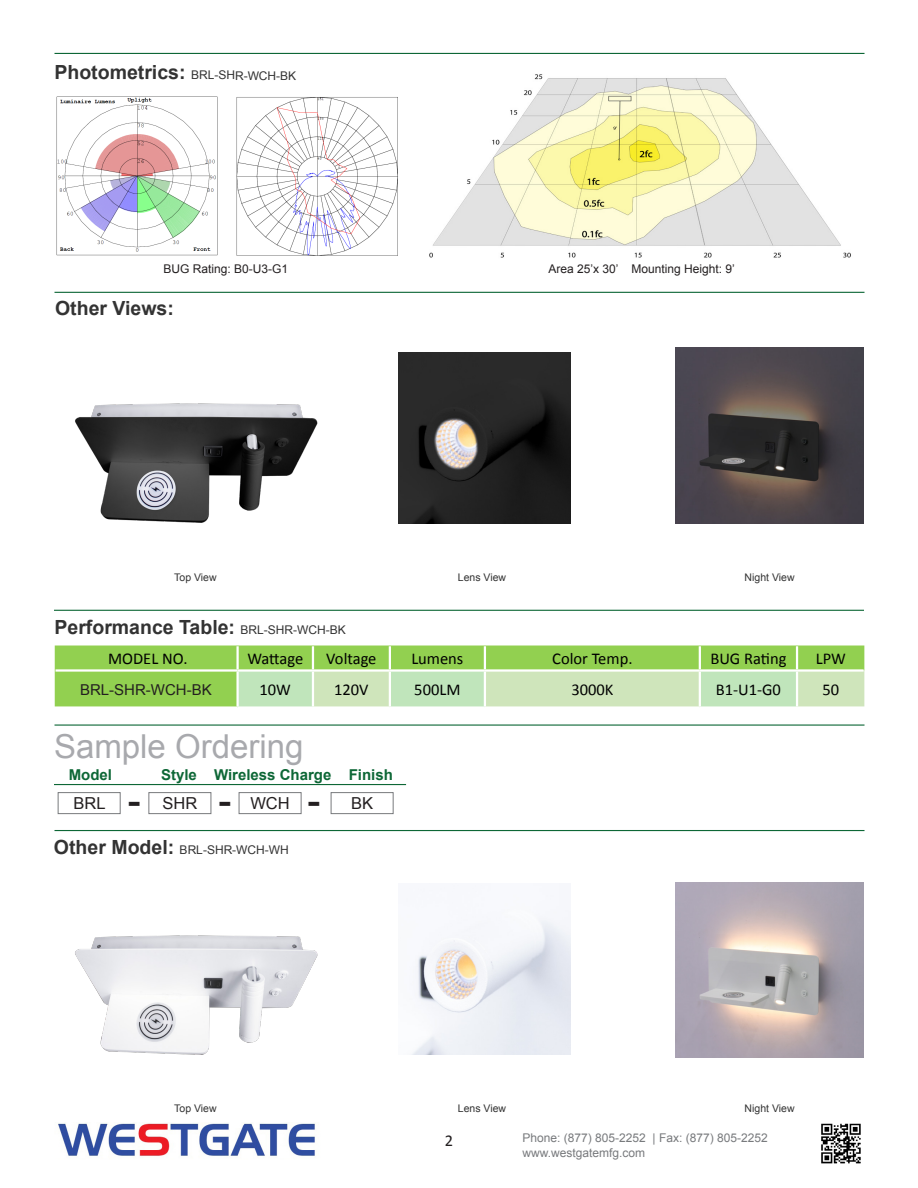
<style>
.page{position:relative;width:918px;height:1188px;background:#fff}
.page>*{position:absolute;margin:0;border:0;box-sizing:border-box;transform-origin:0 0}
.t1{font:33px "Arial";color:#a8a9ad}
.t2{font:700 28.5px "Verdana";color:#231f20}
.t3{font:700 19.5px "Arial";color:#333}
.t4{font:16.5px "Calibri";color:#000}
.t5{font:16.5px "Arial";color:#231f20}
.t6{font:16.5px "Calibri";color:#231f20}
.t7{font:700 15px "Arial";color:#0d6736}
.t8{font:15px "Arial";color:#231f20}
.t9{font:12px "Arial";color:#787a7d}
.t10{font:12px "Arial";letter-spacing:-.005em;color:#333}
.t11{font:12px "Arial";color:#231f20}
.t12{font:10.5px "Arial";color:#333}
.s1{font-weight:700;font-size:19.5px}
.s2{font-weight:400;font-size:12px}
</style>
<div class="page">
<hr style="left:54px;top:610px;width:810px;height:1px;background:#0d6736">
<hr style="left:55px;top:53px;width:810px;height:1px;background:#0d6736">
<hr style="left:55px;top:292px;width:810px;height:1px;background:#0d6736">
<hr style="left:55px;top:724px;width:810px;height:2px;background:#0d6736">
<hr style="left:55px;top:830px;width:810px;height:1px;background:#0d6736">
<div style="left:58px;top:792px;width:63px;height:22px;border:1px solid #787a7d"></div>
<div style="left:148px;top:792px;width:63px;height:22px;border:1px solid #787a7d"></div>
<div style="left:239px;top:792px;width:63px;height:22px;border:1px solid #787a7d"></div>
<div style="left:331px;top:792px;width:63px;height:22px;border:1px solid #787a7d"></div>
<hr style="left:54px;top:784px;width:352px;height:1px;background:#0d6736">
<img style="left:58px;top:1123px;width:257px;height:34px">
<img style="left:821px;top:1123px;width:40px;height:41px">
<div style="left:55px;top:646px;width:809px;height:60px;background:#92d050"></div>
<svg style="left:239px;top:672px;width:625px;height:34px;background:#c8e5bb"></svg>
<hr style="left:236px;top:646px;width:3px;height:23px;background:#fff">
<hr style="left:312px;top:646px;width:2px;height:23px;background:#fff">
<hr style="left:389px;top:646px;width:2px;height:23px;background:#fff">
<hr style="left:484px;top:646px;width:2px;height:23px;background:#fff">
<hr style="left:699px;top:646px;width:2px;height:23px;background:#fff">
<hr style="left:796px;top:646px;width:2px;height:23px;background:#fff">
<hr style="left:236px;top:672px;width:3px;height:34px;background:#fff">
<hr style="left:312px;top:672px;width:2px;height:34px;background:#fff">
<hr style="left:389px;top:672px;width:2px;height:34px;background:#fff">
<hr style="left:484px;top:672px;width:2px;height:34px;background:#fff">
<hr style="left:699px;top:672px;width:2px;height:34px;background:#fff">
<hr style="left:796px;top:672px;width:2px;height:34px;background:#fff">
<hr style="left:56px;top:669px;width:182px;height:3px;background:#fff">
<hr style="left:238px;top:669px;width:75px;height:3px;background:#fff">
<hr style="left:313px;top:669px;width:77px;height:3px;background:#fff">
<hr style="left:390px;top:669px;width:95px;height:3px;background:#fff">
<hr style="left:485px;top:669px;width:215px;height:3px;background:#fff">
<hr style="left:700px;top:669px;width:97px;height:3px;background:#fff">
<hr style="left:797px;top:669px;width:67px;height:3px;background:#fff">
<img style="left:429px;top:74px;width:422px;height:184px">
<img style="left:236px;top:97px;width:162px;height:159px">
<img style="left:56px;top:96px;width:162px;height:160px">
<img style="left:411px;top:918px;width:160px;height:137px">
<img style="left:676px;top:882px;width:188px;height:175px">
<img style="left:75px;top:935px;width:243px;height:120px">
<img style="left:398px;top:352px;width:173px;height:171px">
<img style="left:676px;top:348px;width:188px;height:175px">
<img style="left:75px;top:403px;width:243px;height:120px">
<p class="t10" style="left:54px;top:67px;width:243px"><span class="s1">Photometrics:</span> BRL-SHR-WCH-BK</p>
<p class="t11" style="left:164px;top:261px;width:126px">BUG Rating: B0-U3-G1</p>
<p class="t11" style="left:548px;top:261px;width:188px">Area 25’x 30’ Mounting Height: 9’</p>
<p class="t3" style="left:55px;top:295px;width:120px">Other Views:</p>
<p class="t12" style="left:174px;top:570px;width:44px">Top View</p>
<p class="t12" style="left:458px;top:570px;width:50px">Lens View</p>
<p class="t12" style="left:745px;top:570px;width:51px">Night View</p>
<p class="t3" style="left:55px;top:614px;width:293px">Performance Table: <span class="s2">BRL-SHR-WCH-BK</span></p>
<p class="t4" style="left:108px;top:648px;width:81px">MODEL NO.</p>
<p class="t4" style="left:247px;top:648px;width:57px">Wattage</p>
<p class="t4" style="left:326px;top:648px;width:52px">Voltage</p>
<p class="t4" style="left:411px;top:648px;width:54px">Lumens</p>
<p class="t4" style="left:552px;top:648px;width:82px">Color Temp.</p>
<p class="t4" style="left:710px;top:648px;width:78px">BUG Rating</p>
<p class="t4" style="left:816px;top:648px;width:32px">LPW</p>
<p class="t8" style="left:80px;top:679px;width:133px">BRL-SHR-WCH-BK</p>
<p class="t4" style="left:260px;top:680px;width:33px">10W</p>
<p class="t4" style="left:334px;top:680px;width:36px">120V</p>
<p class="t4" style="left:414px;top:680px;width:48px">500LM</p>
<p class="t4" style="left:571px;top:680px;width:44px">3000K</p>
<p class="t4" style="left:716px;top:680px;width:67px">B1-U1-G0</p>
<p class="t4" style="left:823px;top:680px;width:18px">50</p>
<p class="t1" style="left:54px;top:724px;width:251px">Sample Ordering</p>
<p class="t2" style="left:128px;top:784px;width:15px">-</p>
<p class="t2" style="left:218px;top:784px;width:15px">-</p>
<p class="t2" style="left:307px;top:784px;width:15px">-</p>
<p class="t7" style="left:161px;top:765px;width:37px">Style</p>
<p class="t7" style="left:214px;top:765px;width:119px">Wireless Charge</p>
<p class="t7" style="left:349px;top:765px;width:46px">Finish</p>
<p class="t7" style="left:69px;top:765px;width:45px">Model</p>
<p class="t5" style="left:73px;top:793px;width:34px">BRL</p>
<p class="t5" style="left:162px;top:793px;width:36px">SHR</p>
<p class="t5" style="left:250px;top:793px;width:41px">WCH</p>
<p class="t5" style="left:351px;top:793px;width:24px">BK</p>
<p class="t10" style="left:54px;top:842px;width:236px"><span class="s1">Other Model:</span> BRL-SHR-WCH-WH</p>
<p class="t12" style="left:174px;top:1101px;width:44px">Top View</p>
<p class="t12" style="left:458px;top:1102px;width:50px">Lens View</p>
<p class="t12" style="left:745px;top:1102px;width:51px">Night View</p>
<p class="t6" style="left:445px;top:1131px;width:10px">2</p>
<p class="t9" style="left:522px;top:1130px;width:247px">Phone: (877) 805-2252 | Fax: (877) 805-2252</p>
<p class="t9" style="left:522px;top:1145px;width:124px">www.westgatemfg.com</p>
</div>
